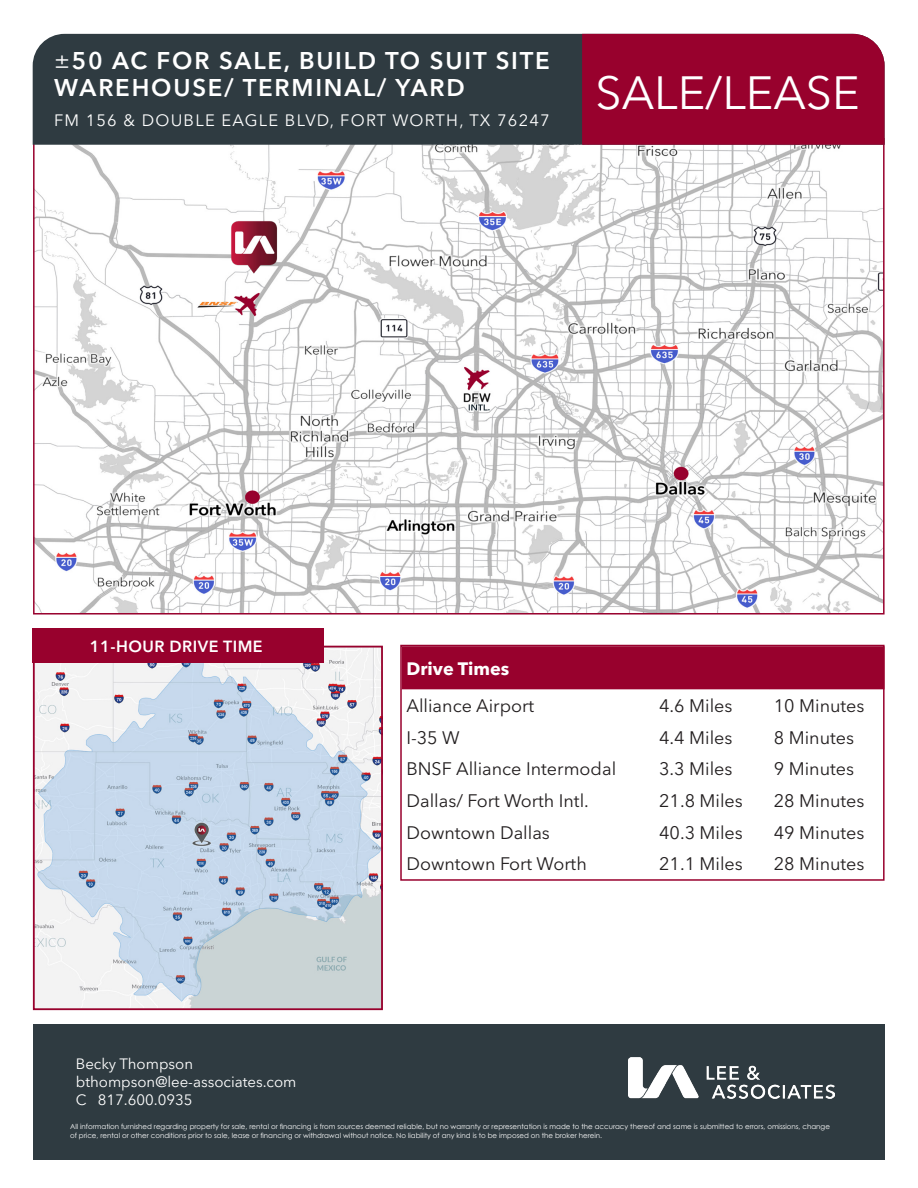
<style>
.page{position:relative;width:918px;height:1188px;background:#fff}
.page>*{position:absolute;margin:0;border:0;box-sizing:border-box;transform-origin:0 0}
.Property_Address{font:46.5px "Avenir Next LT Pro";color:#fff}
.Property_Address-2{font:600 24px "Avenir Next LT Pro";letter-spacing:.075em;color:#fff}
.t1{font:18px "Avenir Next LT Pro";color:#231f20}
.t2{font:700 18px "Avenir Next LT Pro";color:#fff}
.Property_Address-3{font:16.5px "Avenir Next LT Pro";letter-spacing:.075em;color:#fff}
.t3{font:600 16.05px "Avenir Next LT Pro";letter-spacing:.03em;color:#fff}
.Pa0{font:15px "Avenir Next LT Pro";color:#fff}
.Pa2{font:7.05px/8.6px "Century Gothic";color:#fff}
.s1{font-weight:400}
</style>
<div class="page">
<img style="left:36px;top:145px;width:846px;height:467px">
<div style="left:33px;top:1024px;width:852px;height:135px;background:#2f3b41"></div>
<img style="left:629px;top:1057px;width:205px;height:42px">
<img style="left:36px;top:649px;width:344px;height:358px">
<div style="left:33px;top:646px;width:350px;height:364px;border:2px solid #98012d"></div>
<div style="left:33px;top:628px;width:291px;height:35px;background:#98012d"></div>
<div style="left:33px;top:34px;width:549px;height:111px;background:#2f3b41"></div>
<div style="left:582px;top:34px;width:303px;height:111px;background:#98012d"></div>
<div style="left:403px;top:648px;width:479px;height:42px;background:#98012d"></div>
<div style="left:400px;top:645px;width:485px;height:236px;border:2px solid #98012d"></div>
<img style="left:228px;top:219px;width:51px;height:57px">
<p class="Property_Address-2" style="left:54px;top:46px;width:497px"><span class="s1">±</span>50 AC FOR SALE, BUILD TO SUIT SITE</p>
<p class="Property_Address-2" style="left:54px;top:73px;width:412px">WAREHOUSE/ TERMINAL/ YARD</p>
<p class="Property_Address-3" style="left:54px;top:111px;width:497px">FM 156 &amp; DOUBLE EAGLE BLVD, FORT WORTH, TX 76247</p>
<p class="Property_Address" style="left:596px;top:65px;width:265px">SALE/LEASE</p>
<p class="t3" style="left:90px;top:636px;width:174px">11-HOUR DRIVE TIME</p>
<p class="Pa0" style="left:76px;top:1055px;width:119px">Becky Thompson</p>
<p class="Pa0" style="left:76px;top:1073px;width:222px">bthompson@lee-associates.com</p>
<p class="Pa0" style="left:76px;top:1091px;width:118px">C 817.600.0935</p>
<p class="t2" style="left:406px;top:657px;width:104px">Drive Times</p>
<p class="t1" style="left:406px;top:695px;width:129px">Alliance Airport</p>
<p class="t1" style="left:659px;top:695px;width:75px">4.6 Miles</p>
<p class="t1" style="left:774px;top:695px;width:92px">10 Minutes</p>
<p class="t1" style="left:406px;top:727px;width:55px">I-35 W</p>
<p class="t1" style="left:659px;top:727px;width:75px">4.4 Miles</p>
<p class="t1" style="left:774px;top:727px;width:82px">8 Minutes</p>
<p class="t1" style="left:406px;top:758px;width:211px">BNSF Alliance Intermodal</p>
<p class="t1" style="left:659px;top:758px;width:75px">3.3 Miles</p>
<p class="t1" style="left:774px;top:758px;width:82px">9 Minutes</p>
<p class="t1" style="left:406px;top:790px;width:184px">Dallas/ Fort Worth Intl.</p>
<p class="t1" style="left:659px;top:790px;width:85px">21.8 Miles</p>
<p class="t1" style="left:774px;top:790px;width:92px">28 Minutes</p>
<p class="t1" style="left:406px;top:822px;width:145px">Downtown Dallas</p>
<p class="t1" style="left:659px;top:822px;width:85px">40.3 Miles</p>
<p class="t1" style="left:774px;top:822px;width:92px">49 Minutes</p>
<p class="t1" style="left:406px;top:853px;width:182px">Downtown Fort Worth</p>
<p class="t1" style="left:659px;top:853px;width:85px">21.1 Miles</p>
<p class="t1" style="left:774px;top:853px;width:92px">28 Minutes</p>
<p class="Pa2" style="left:70px;top:1122px;width:761px">All information furnished regarding property for sale, rental or financing is from sources deemed reliable, but no warranty or representation is made to the accuracy thereof and same is submitted to errors, omissions, change of price, rental or other conditions prior to sale, lease or financing or withdrawal without notice. No liability of any kind is to be imposed on the broker herein.</p>
</div>
